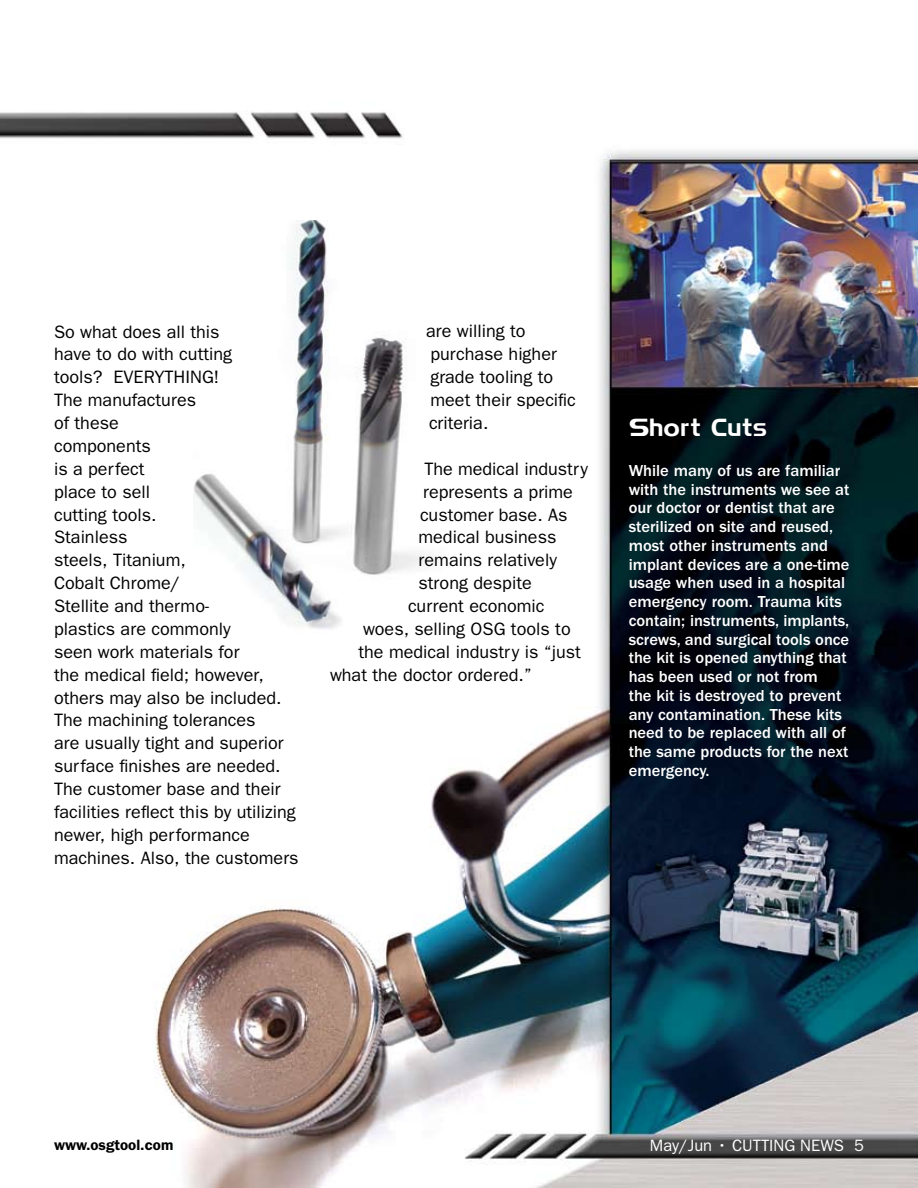
<style>
.page{position:relative;width:918px;height:1188px;background:#fff}
.page>*{position:absolute;margin:0;border:0;box-sizing:border-box;transform-origin:0 0}
.t1{font:24px "Hamlet";color:#fff}
.t2{font:18px/23px "Franklin Gothic";color:#000}
.t3{font:500 16.5px/18.8px "Franklin Gothic";color:#fff}
.t4{font:16.5px "Franklin Gothic";color:#fff}
.t5{font:600 15px "Franklin Gothic";color:#000}
</style>
<div class="page">
<img style="left:155px;top:150px;width:763px;height:1038px">
<img style="left:0;top:112px;width:450px;height:59px">
<img style="left:193px;top:220px;width:275px;height:414px">
<p class="t2" style="left:54px;top:320px;width:246px">So what does all this<br>have to do with cutting<br>tools? EVERYTHING!<br>The manufactures<br>of these<br>components<br>is a perfect<br>place to sell<br>cutting tools.<br>Stainless<br>steels, Titanium,<br>Cobalt Chrome/<br>Stellite and thermo-<br>plastics are commonly<br>seen work materials for<br>the medical field; however, others may also be included.<br>The machining tolerances<br>are usually tight and superior surface finishes are needed.<br>The customer base and their facilities reflect this by utilizing newer, high performance machines. Also, the customers</p>
<p class="t2" style="left:426px;top:320px;width:151px">are willing to purchase higher grade tooling to meet their specific criteria.</p>
<p class="t2" style="left:425px;top:457px;width:165px">The medical industry</p>
<p class="t2" style="left:423px;top:480px;width:151px">represents a prime</p>
<p class="t2" style="left:420px;top:503px;width:149px">customer base. As</p>
<p class="t2" style="left:419px;top:526px;width:139px">medical business</p>
<p class="t2" style="left:419px;top:549px;width:140px">remains relatively</p>
<p class="t2" style="left:419px;top:572px;width:115px">strong despite</p>
<p class="t2" style="left:408px;top:595px;width:138px">current economic</p>
<p class="t2" style="left:363px;top:617px;width:209px">woes, selling OSG tools to</p>
<p class="t2" style="left:359px;top:640px;width:224px">the medical industry is “just</p>
<p class="t2" style="left:330px;top:663px;width:204px">what the doctor ordered.”</p>
<h1 class="t1" style="left:629px;top:416px;width:140px">Short Cuts</h1>
<p class="t3" style="left:629px;top:461px;width:222px">While many of us are familiar with the instruments we see at our doctor or dentist that are sterilized on site and reused, most other instruments and implant devices are a one-time usage when used in a hospital emergency room. Trauma kits contain; instruments, implants, screws, and surgical tools once the kit is opened anything that has been used or not from<br>the kit is destroyed to prevent any contamination. These kits need to be replaced with all of the same products for the next emergency.</p>
<p class="t5" style="left:54px;top:1136px;width:121px">www.osgtool.com</p>
<p class="t4" style="left:650px;top:1136px;width:102px">May/Jun • Cuttin</p>
<p class="t4" style="left:784px;top:1136px;width:81px">g News 5</p>
</div>
